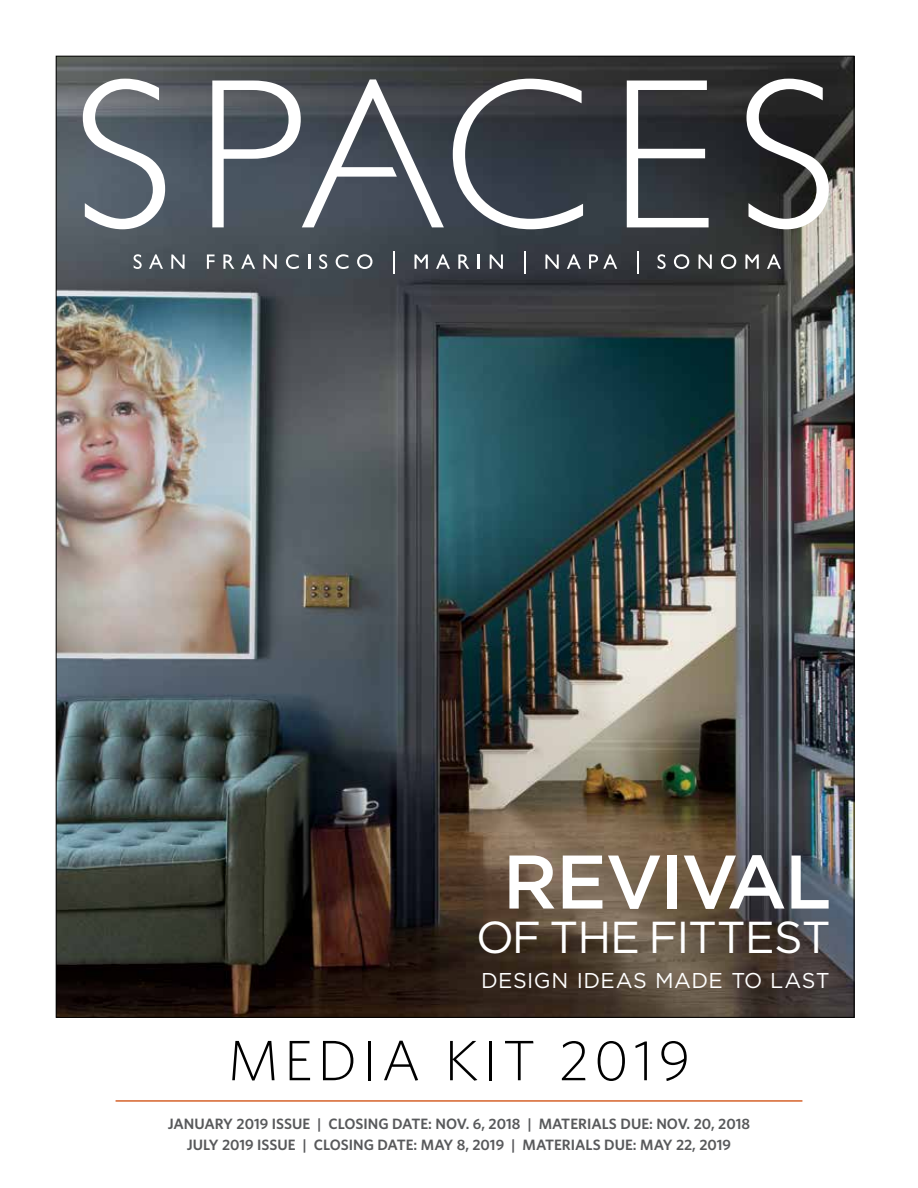
<style>
.page{position:relative;width:918px;height:1188px;background:#fff}
.page>*{position:absolute;margin:0;border:0;box-sizing:border-box;transform-origin:0 0}
.t1{font:500 75.75px "Gotham";letter-spacing:-.03em;color:#fff}
.t2{font:300 57px "Whitney";letter-spacing:.08em;color:#000}
.t3{font:44.7px "Gotham";letter-spacing:-.025em;color:#fff}
.t4{font:21.45px "Gotham";letter-spacing:.02em;color:#fff}
.t5{font:600 15px/21px "Whitney";color:#58595b;text-align:center}
</style>
<div class="page">
<img style="left:58px;top:58px;width:794px;height:958px">
<svg style="left:83px;top:79px;width:82px;height:150px"></svg>
<svg style="left:453px;top:79px;width:130px;height:150px"></svg>
<svg style="left:627px;top:81px;width:82px;height:146px"></svg>
<svg style="left:747px;top:79px;width:82px;height:150px"></svg>
<svg style="left:212px;top:79px;width:232px;height:148px"></svg>
<svg style="left:134px;top:254px;width:8px;height:15px"></svg>
<svg style="left:149px;top:254px;width:14px;height:15px"></svg>
<svg style="left:171px;top:254px;width:14px;height:15px"></svg>
<svg style="left:207px;top:254px;width:8px;height:15px"></svg>
<svg style="left:223px;top:254px;width:11px;height:15px"></svg>
<svg style="left:241px;top:254px;width:14px;height:15px"></svg>
<svg style="left:263px;top:254px;width:14px;height:15px"></svg>
<svg style="left:286px;top:254px;width:13px;height:15px"></svg>
<svg style="left:308px;top:254px;width:2px;height:15px"></svg>
<svg style="left:319px;top:254px;width:8px;height:15px"></svg>
<svg style="left:336px;top:254px;width:13px;height:15px"></svg>
<svg style="left:357px;top:254px;width:15px;height:15px"></svg>
<svg style="left:394px;top:251px;width:1px;height:23px"></svg>
<svg style="left:415px;top:254px;width:13px;height:15px"></svg>
<svg style="left:436px;top:254px;width:14px;height:15px"></svg>
<svg style="left:458px;top:254px;width:11px;height:15px"></svg>
<svg style="left:478px;top:254px;width:2px;height:15px"></svg>
<svg style="left:490px;top:254px;width:13px;height:15px"></svg>
<hr style="left:524px;top:251px;width:2px;height:23px;background:#fff">
<svg style="left:545px;top:254px;width:14px;height:15px"></svg>
<svg style="left:567px;top:254px;width:14px;height:15px"></svg>
<svg style="left:589px;top:254px;width:28px;height:15px"></svg>
<svg style="left:637px;top:251px;width:1px;height:23px"></svg>
<svg style="left:658px;top:254px;width:8px;height:15px"></svg>
<svg style="left:674px;top:254px;width:15px;height:15px"></svg>
<svg style="left:699px;top:254px;width:13px;height:15px"></svg>
<svg style="left:721px;top:254px;width:15px;height:15px"></svg>
<svg style="left:745px;top:254px;width:14px;height:15px"></svg>
<svg style="left:767px;top:254px;width:14px;height:15px"></svg>
<hr style="left:116px;top:1100px;width:686px;height:2px;background:#d5622a">
<h1 class="t1" style="left:503px;top:832px;width:330px">REVIVAL</h1>
<h3 class="t3" style="left:476px;top:909px;width:356px">OF THE FITTEST</h3>
<h3 class="t4" style="left:481px;top:966px;width:350px">DESIGN IDEAS MADE TO LAST</h3>
<h2 class="t2" style="left:227px;top:1027px;width:465px">MEDIA KIT 2019</h2>
<p class="t5" style="left:168px;top:1113px;width:584px">JANUARY 2019 ISSUE | CLOSING DATE: NOV. 6, 2018 | MATERIALS DUE: NOV. 20, 2018<br>JULY 2019 ISSUE | CLOSING DATE: MAY 8, 2019 | MATERIALS DUE: MAY 22, 2019</p>
</div>
